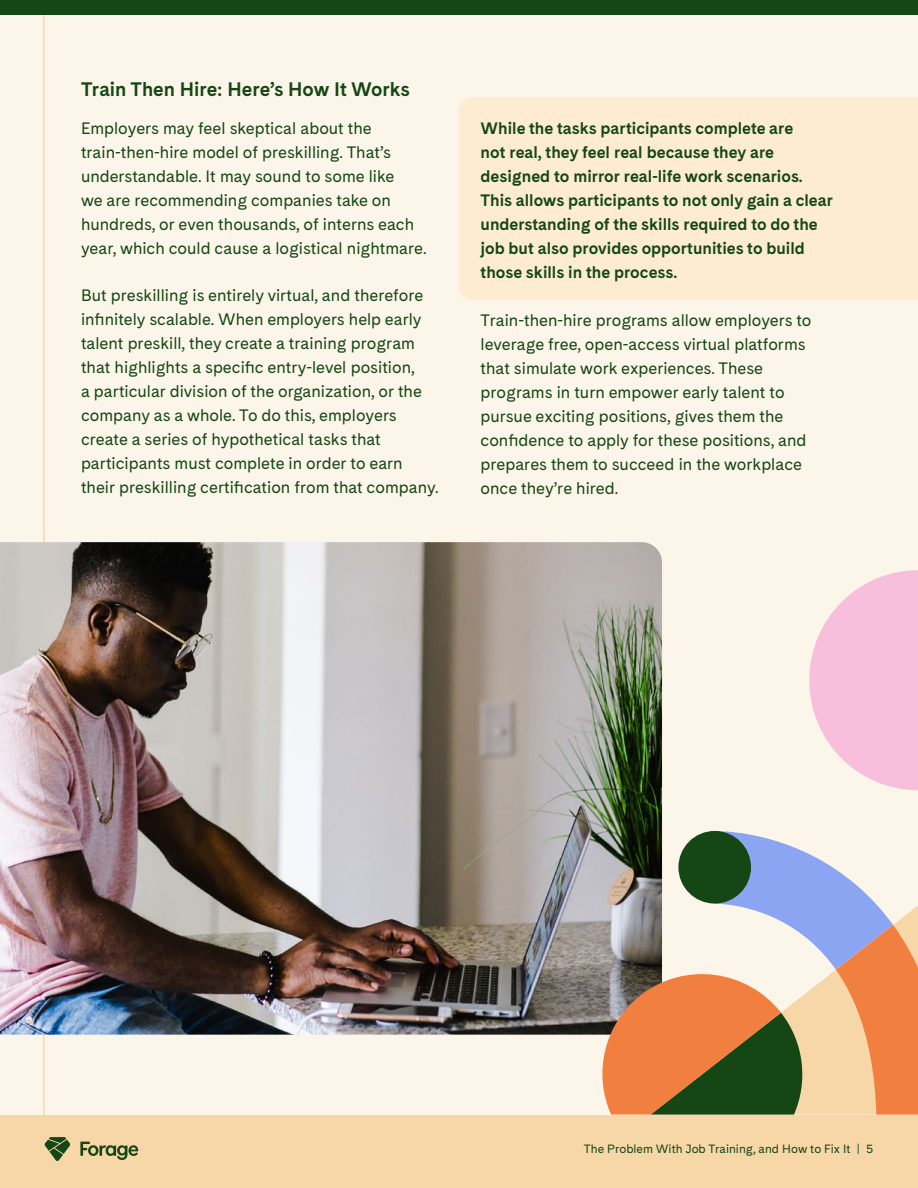
<style>
.page{position:relative;width:918px;height:1188px;background:#fff}
.page>*{position:absolute;margin:0;border:0;box-sizing:border-box;transform-origin:0 0}
.t1{font:700 19.5px "Cadiz";color:#144714}
.t2{font:16.5px/24px "Cadiz";color:#144714}
.t3{font:700 16.5px/24px "Cadiz";color:#144714}
.t4{font:12px "Cadiz";color:#144714}
</style>
<div class="page">
<div style="left:0;top:1113px;width:918px;height:75px;background:#f7d7a7"></div>
<svg style="left:80px;top:1142px;width:59px;height:18px"></svg>
<svg style="left:45px;top:1137px;width:25px;height:24px"></svg>
<div style="left:0;top:0;width:918px;height:1115px;background:#fcf5ea"></div>
<div style="left:459px;top:97px;width:459px;height:203px;background:#fdecd0"></div>
<hr style="left:43px;top:15px;width:2px;height:1107px;background:#f7d7a7">
<img style="left:0;top:542px;width:662px;height:493px">
<div style="left:0;top:0;width:918px;height:14px;background:#144714"></div>
<svg style="left:593px;top:831px;width:325px;height:284px"></svg>
<svg style="left:809px;top:570px;width:109px;height:220px"></svg>
<p class="t1" style="left:81px;top:75px;width:331px">Train Then Hire: Here’s How It Works</p>
<p class="t2" style="left:81px;top:115px;width:347px">Employers may feel skeptical about the train-then-hire model of preskilling. That’s understandable. It may sound to some like<br>we are recommending companies take on hundreds, or even thousands, of interns each year, which could cause a logistical nightmare.</p>
<p class="t2" style="left:81px;top:283px;width:359px">But preskilling is entirely virtual, and therefore infinitely scalable. When employers help early talent preskill, they create a training program that highlights a specific entry-level position,<br>a particular division of the organization, or the company as a whole. To do this, employers create a series of hypothetical tasks that participants must complete in order to earn their preskilling certification from that company.</p>
<p class="t3" style="left:481px;top:115px;width:354px">While the tasks participants complete are<br>not real, they feel real because they are designed to mirror real-life work scenarios.<br>This allows participants to not only gain a clear understanding of the skills required to do the job but also provides opportunities to build those skills in the process.</p>
<p class="t2" style="left:481px;top:307px;width:332px">Train-then-hire programs allow employers to leverage free, open-access virtual platforms that simulate work experiences. These programs in turn empower early talent to pursue exciting positions, gives them the confidence to apply for these positions, and prepares them to succeed in the workplace once they’re hired.</p>
<p class="t4" style="left:584px;top:1141px;width:291px">The Problem With Job Training, and How to Fix It | 5</p>
</div>
